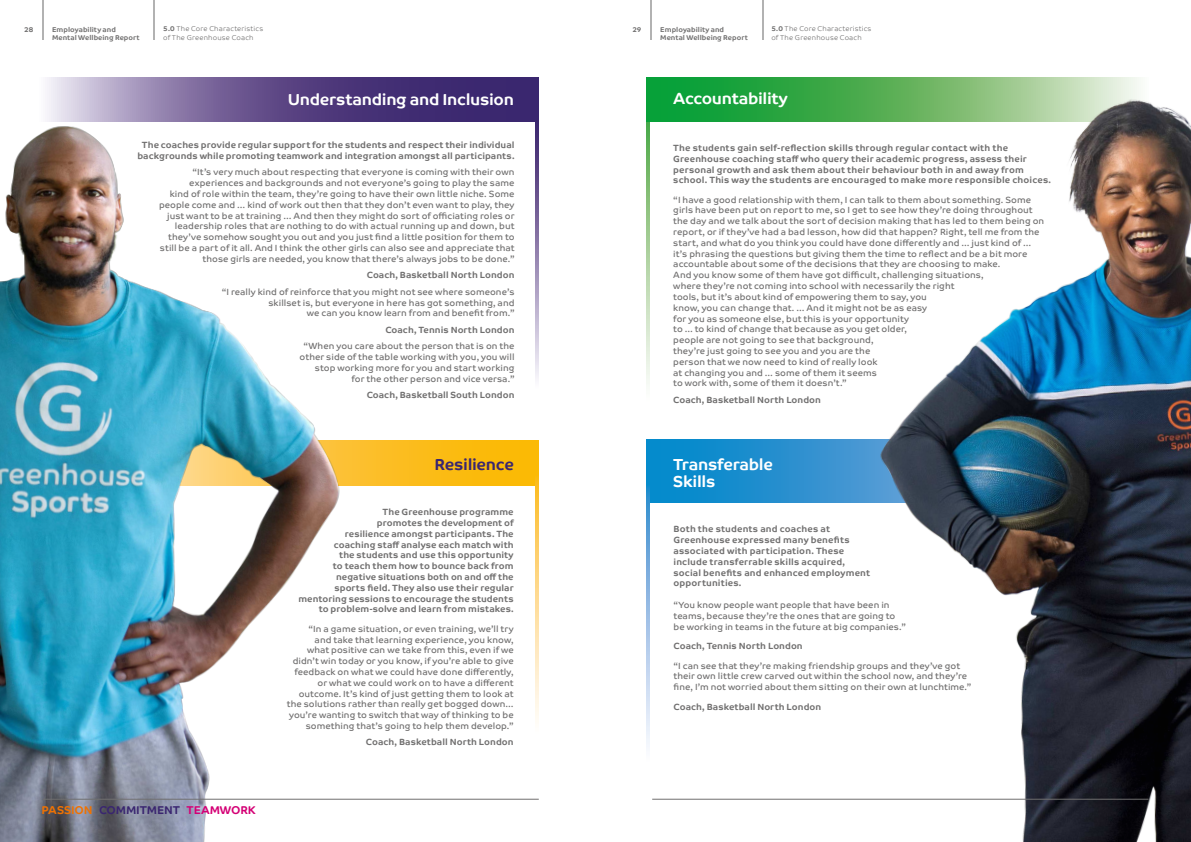
<style>
.page{position:relative;width:1191px;height:842px;background:#fff}
.page>*{position:absolute;margin:0;border:0;box-sizing:border-box;transform-origin:0 0}
.t1{font:700 16px/17px "Co Text";letter-spacing:-.02em;color:#fff}
.t2{font:700 16px "Co Text";letter-spacing:-.025em;color:#3a2670}
.t3{font:700 11.4px "Co Text";letter-spacing:-.015em;color:#3a2670}
.t4{font:9px/10.8px "Co Text";letter-spacing:.005em;color:#706f6f;text-align:right}
.t5{font:700 9px/10.8px "Co Text";letter-spacing:.01em;color:#706f6f}
.t6{font:300 7px/8.4px "Co Text";letter-spacing:.025em;color:#706f6f}
.t7{font:700 7px/8px "Co Text";letter-spacing:.005em;color:#706f6f}
.s1{font-weight:700}
.s2{color:#ee7203}
.s3{color:#d40075}
</style>
<div class="page">
<svg style="left:646px;top:440px;width:227px;height:63px;background:#228fce"></svg>
<svg style="left:646px;top:77px;width:227px;height:44px;background:#24a43f"></svg>
<div style="left:37px;top:77px;width:501px;height:44px;background:#3c2970"></div>
<svg style="left:392px;top:441px;width:146px;height:44px;background:#fbbb0f"></svg>
<hr style="left:646px;top:483px;width:3px;height:279px;background:#fff">
<hr style="left:535px;top:474px;width:3px;height:261px;background:#fff">
<img style="left:873px;top:77px;width:318px;height:765px">
<img style="left:0;top:0;width:392px;height:842px">
<hr style="left:43px;top:0;width:1px;height:40px;background:#b2b2b2">
<hr style="left:650px;top:0;width:2px;height:40px;background:#b2b2b2">
<hr style="left:154px;top:0;width:1px;height:40px;background:#b2b2b2">
<hr style="left:762px;top:0;width:1px;height:40px;background:#b2b2b2">
<hr style="left:43px;top:799px;width:496px;height:1px;background:#706f6f">
<hr style="left:652px;top:799px;width:496px;height:1px;background:#706f6f">
<p class="t6" style="left:163px;top:25px;width:101px"><span class="s1">5.0</span> The Core Characteristics of The Greenhouse Coach</p>
<p class="t7" style="left:52px;top:26px;width:89px">Employability and<br>Mental Wellbeing Report</p>
<p class="t7" style="left:660px;top:26px;width:89px">Employability and<br>Mental Wellbeing Report</p>
<p class="t7" style="left:24px;top:26px;width:11px">28</p>
<p class="t7" style="left:632px;top:26px;width:11px">29</p>
<p class="t6" style="left:771px;top:25px;width:101px"><span class="s1">5.0</span> The Core Characteristics of The Greenhouse Coach</p>
<h1 class="t1" style="left:288px;top:92px;width:228px">Understanding and Inclusion</h1>
<h1 class="t1" style="left:673px;top:91px;width:116px">Accountability</h1>
<p class="t5" style="left:137px;top:140px;width:379px;text-align:center">The coaches provide regular support for the students and respect their individual backgrounds while promoting teamwork and integration amongst all participants.</p>
<p class="t4" style="left:159px;top:168px;width:357px">“It’s very much about respecting that everyone is coming with their own experiences and backgrounds and not everyone’s going to play the same<br>kind of role within the team, they’re going to have their own little niche. Some people come and … kind of work out then that they don’t even want to play, they just want to be at training … And then they might do sort of officiating roles or leadership roles that are nothing to do with actual running up and down, but they’ve somehow sought you out and you just find a little position for them to still be a part of it all. And I think the other girls can also see and appreciate that those girls are needed, you know that there’s always jobs to be done.”</p>
<p class="t5" style="left:367px;top:270px;width:149px">Coach, Basketball North London</p>
<p class="t4" style="left:222px;top:287px;width:294px">“I really kind of reinforce that you might not see where someone’s skillset is, but everyone in here has got something, and<br>we can you know learn from and benefit from.”</p>
<p class="t5" style="left:385px;top:325px;width:131px">Coach, Tennis North London</p>
<p class="t4" style="left:300px;top:341px;width:216px">“When you care about the person that is on the other side of the table working with you, you will stop working more for you and start working for the other person and vice versa.”</p>
<p class="t5" style="left:367px;top:390px;width:149px">Coach, Basketball South London</p>
<h1 class="t2" style="left:434px;top:457px;width:81px">Resilience</h1>
<p class="t3" style="left:42px;top:803px;width:216px"><span class="s2">PASSION</span> COMMITMENT <span class="s3">TEAMWORK</span></p>
<p class="t5" style="left:298px;top:507px;width:217px;text-align:right">The Greenhouse programme<br>promotes the development of<br>resilience amongst participants. The<br>coaching staff analyse each match with<br>the students and use this opportunity<br>to teach them how to bounce back from negative situations both on and off the<br>sports field. They also use their regular mentoring sessions to encourage the students to problem-solve and learn from mistakes.</p>
<p class="t4" style="left:287px;top:624px;width:228px">“In a game situation, or even training, we’ll try<br>and take that learning experience, you know,<br>what positive can we take from this, even if we didn’t win today or you know, if you’re able to give feedback on what we could have done differently, or what we could work on to have a different outcome. It’s kind of just getting them to look at the solutions rather than really get bogged down… you’re wanting to switch that way of thinking to be something that’s going to help them develop.”</p>
<p class="t5" style="left:366px;top:738px;width:149px">Coach, Basketball North London</p>
<p class="t5" style="left:673px;top:142px;width:379px">The students gain self-reflection skills through regular contact with the Greenhouse coaching staff who query their academic progress, assess their personal growth and ask them about their behaviour both in and away from school. This way the students are encouraged to make more responsible choices.</p>
<p class="t4" style="left:673px;top:195px;width:372px;text-align:left">“I have a good relationship with them, I can talk to them about something. Some girls have been put on report to me, so I get to see how they’re doing throughout the day and we talk about the sort of decision making that has led to them being on report, or if they’ve had a bad lesson, how did that happen? Right, tell me from the start, and what do you think you could have done differently and … just kind of … it’s phrasing the questions but giving them the time to reflect and be a bit more accountable about some of the decisions that they are choosing to make.<br>And you know some of them have got difficult, challenging situations,<br>where they’re not coming into school with necessarily the right<br>tools, but it’s about kind of empowering them to say, you<br>know, you can change that. … And it might not be as easy<br>for you as someone else, but this is your opportunity<br>to … to kind of change that because as you get older,<br>people are not going to see that background,<br>they’re just going to see you and you are the<br>person that we now need to kind of really look<br>at changing you and … some of them it seems<br>to work with, some of them it doesn’t.”</p>
<p class="t5" style="left:673px;top:395px;width:149px">Coach, Basketball North London</p>
<h1 class="t1" style="left:673px;top:457px;width:101px">Transferable<br>Skills</h1>
<p class="t5" style="left:673px;top:524px;width:198px">Both the students and coaches at Greenhouse expressed many benefits associated with participation. These include transferrable skills acquired, social benefits and enhanced employment opportunities.</p>
<p class="t4" style="left:673px;top:601px;width:234px;text-align:left">“You know people want people that have been in teams, because they’re the ones that are going to be working in teams in the future at big companies.”</p>
<p class="t5" style="left:673px;top:641px;width:131px">Coach, Tennis North London</p>
<p class="t4" style="left:673px;top:661px;width:299px;text-align:left">“I can see that they’re making friendship groups and they’ve got their own little crew carved out within the school now, and they’re fine, I’m not worried about them sitting on their own at lunchtime.”</p>
<p class="t5" style="left:673px;top:702px;width:149px">Coach, Basketball North London</p>
</div>
